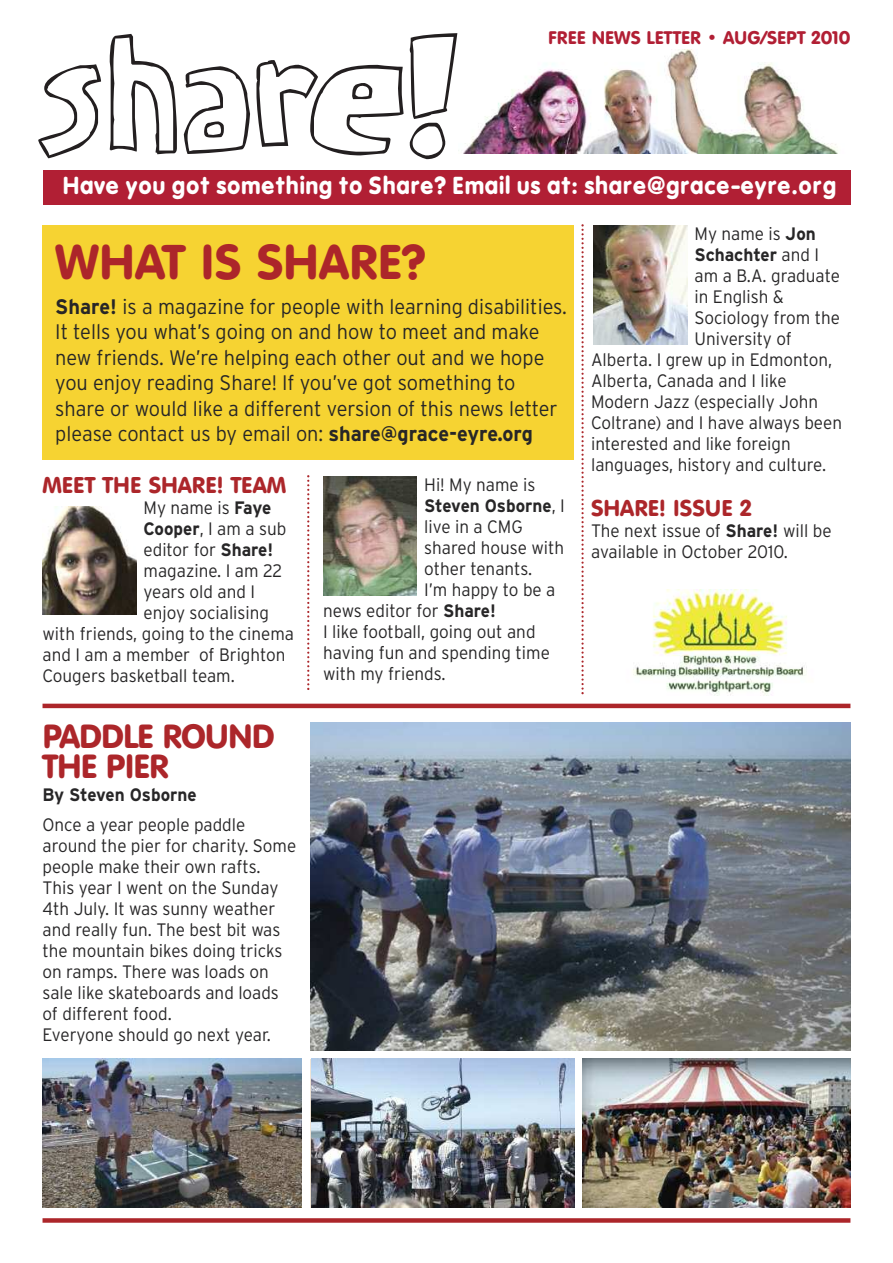
<style>
.page{position:relative;width:893px;height:1263px;background:#fff}
.page>*{position:absolute;margin:0;border:0;box-sizing:border-box;transform-origin:0 0}
.t1{font:48px "VAG Rounded BT";color:#ac262a}
.t2{font:33px/30px "VAG Rounded BT";letter-spacing:-.03em;color:#ac262a}
.t3{font:700 24px "Vagabond";letter-spacing:.025em;color:#fff;scale:.95 1}
.t4{font:22.5px "VAG Rounded BT";color:#ac262a}
.t5{font:300 21px/25.5px "Interstate";color:#272627;scale:.95 1}
.t6{font:300 18px/21px "Interstate";color:#272627;scale:.95 1}
.t7{font:700 18px "Interstate";color:#272627;scale:.95 1}
.t8{font:18px "VAG Rounded BT";color:#b11f34}
.s1{font-weight:700}
.s2{font-weight:300}
</style>
<div class="page">
<div style="left:43px;top:225px;width:531px;height:235px;background:#f6d332"></div>
<svg style="left:307px;top:475px;width:2px;height:215px"></svg>
<svg style="left:581px;top:224px;width:3px;height:470px"></svg>
<img style="left:43px;top:506px;width:93px;height:108px">
<img style="left:593px;top:225px;width:94px;height:119px">
<img style="left:323px;top:476px;width:94px;height:119px">
<img style="left:310px;top:723px;width:540px;height:327px">
<div style="left:43px;top:1218px;width:807px;height:5px;background:#ac262a"></div>
<img style="left:43px;top:1059px;width:259px;height:149px">
<img style="left:311px;top:1059px;width:263px;height:148px">
<img style="left:583px;top:1059px;width:267px;height:148px">
<div style="left:43px;top:170px;width:807px;height:34px;background:#b11f34"></div>
<img style="left:463px;top:49px;width:375px;height:104px">
<svg style="left:38px;top:64px;width:63px;height:94px"></svg>
<svg style="left:110px;top:34px;width:67px;height:120px"></svg>
<svg style="left:410px;top:33px;width:47px;height:126px"></svg>
<svg style="left:184px;top:66px;width:66px;height:88px"></svg>
<svg style="left:256px;top:60px;width:148px;height:95px"></svg>
<img style="left:633px;top:589px;width:174px;height:107px">
<hr style="left:43px;top:704px;width:807px;height:4px;background:#ac262a">
<p class="t8" style="left:548px;top:30px;width:304px">FREE NEWS LETTER • AUG/SEPT 2010</p>
<h3 class="t3" style="left:63px;top:171px;width:815px">Have you got something to Share? Email us at: share@grace-eyre.org</h3>
<h1 class="t1" style="left:55px;top:242px;width:373px">WHAT IS SHARE?</h1>
<p class="t5" style="left:55px;top:293px;width:540px"><span class="s1">Share!</span> is a magazine for people with learning disabilities.<br>It tells you what’s going on and how to meet and make new friends. We’re helping each other out and we hope you enjoy reading Share! If you’ve got something to share or would like a different version of this news letter please contact us by email on: <span class="s1">share@grace-eyre.org</span></p>
<p class="t4" style="left:43px;top:476px;width:245px">MEET THE SHARE! TEAM</p>
<p class="t6" style="left:144px;top:498px;width:136px">My name is <span class="s1">Faye</span></p>
<p class="t6" style="left:144px;top:519px;width:152px"><span class="s1">Cooper</span>, I am a sub</p>
<p class="t6" style="left:144px;top:540px;width:138px">editor for <span class="s1">Share!</span></p>
<p class="t6" style="left:144px;top:561px;width:147px">magazine. I am 22</p>
<p class="t6" style="left:144px;top:582px;width:119px">years old and I</p>
<p class="t6" style="left:144px;top:603px;width:134px">enjoy socialising</p>
<p class="t6" style="left:43px;top:624px;width:266px">with friends, going to the cinema</p>
<p class="t6" style="left:43px;top:645px;width:257px">and I am a member of Brighton</p>
<p class="t6" style="left:43px;top:666px;width:204px">Cougers basketball team.</p>
<p class="t6" style="left:424px;top:474px;width:119px">Hi! My name is</p>
<p class="t7" style="left:424px;top:495px;width:150px">Steven Osborne<span class="s2">, I</span></p>
<p class="t6" style="left:424px;top:516px;width:105px">live in a CMG</p>
<p class="t6" style="left:424px;top:537px;width:149px">shared house with</p>
<p class="t6" style="left:424px;top:558px;width:115px">other tenants.</p>
<p class="t6" style="left:424px;top:579px;width:140px">I’m happy to be a</p>
<p class="t6" style="left:323px;top:600px;width:183px">news editor for <span class="s1">Share!</span></p>
<p class="t6" style="left:323px;top:621px;width:225px">I like football, going out and</p>
<p class="t6" style="left:323px;top:642px;width:240px">having fun and spending time</p>
<p class="t6" style="left:323px;top:663px;width:130px">with my friends.</p>
<h2 class="t2" style="left:43px;top:724px;width:234px">PADDLE ROUND<br>THE PIER</h2>
<p class="t7" style="left:43px;top:784px;width:164px">By Steven Osborne</p>
<p class="t6" style="left:43px;top:814px;width:269px">Once a year people paddle around the pier for charity. Some people make their own rafts.<br>This year I went on the Sunday<br>4th July. It was sunny weather and really fun. The best bit was the mountain bikes doing tricks on ramps. There was loads on sale like skateboards and loads of different food.<br>Everyone should go next year.</p>
<p class="t6" style="left:694px;top:223px;width:129px">My name is <span class="s1">Jon</span></p>
<p class="t7" style="left:694px;top:244px;width:133px">Schachter <span class="s2">and I</span></p>
<p class="t6" style="left:694px;top:265px;width:155px">am a B.A. graduate</p>
<p class="t6" style="left:694px;top:286px;width:96px">in English &amp;</p>
<p class="t6" style="left:694px;top:307px;width:155px">Sociology from the</p>
<p class="t6" style="left:694px;top:328px;width:104px">University of</p>
<p class="t6" style="left:591px;top:349px;width:255px">Alberta. I grew up in Edmonton,</p>
<p class="t6" style="left:591px;top:370px;width:207px">Alberta, Canada and I like</p>
<p class="t6" style="left:591px;top:391px;width:240px">Modern Jazz (especially John</p>
<p class="t6" style="left:591px;top:412px;width:266px">Coltrane) and I have always been</p>
<p class="t6" style="left:591px;top:433px;width:212px">interested and like foreign</p>
<p class="t6" style="left:591px;top:454px;width:249px">languages, history and culture.</p>
<p class="t4" style="left:591px;top:499px;width:162px">SHARE! ISSUE 2</p>
<p class="t6" style="left:591px;top:520px;width:255px">The next issue of <span class="s1">Share!</span> will be available in October 2010.</p>
</div>
